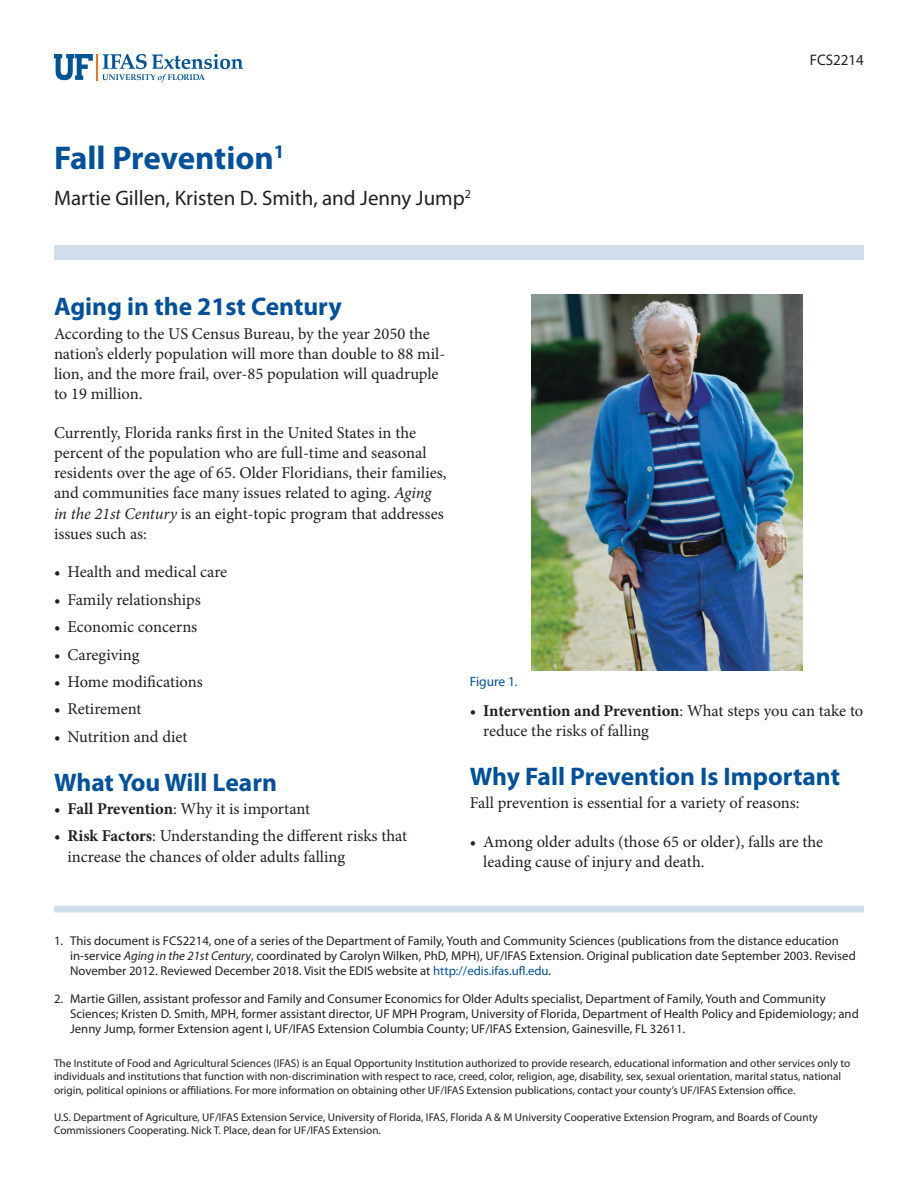
<style>
.page{position:relative;width:918px;height:1188px;background:#fff}
.page>*{position:absolute;margin:0;border:0;box-sizing:border-box;transform-origin:0 0}
.TitleRegular{font:700 33px "Myriad Pro";letter-spacing:-.005em;color:#01519a}
.SectionHeading0{font:700 25.5px "Myriad Pro";color:#01519a}
.Author{font:21px "Myriad Pro";color:#231f20}
.Paragraph{font:16.5px/20.2px "Minion Pro";color:#231f20}
.PubNumber{font:15.3px "Myriad Pro";color:#231f20}
.FigureCaption{font:13.5px "Myriad Pro";color:#01519a}
.t1{font:12.75px/15.3px "Myriad Pro";color:#231f20}
.Disclaimer{font:11.25px/13.5px "Myriad Pro";color:#231f20}
.s1{font-style:italic}
.s2{font-weight:700}
.s3{color:#01519a}
</style>
<div class="page">
<svg style="left:54px;top:54px;width:189px;height:28px"></svg>
<div style="left:54px;top:245px;width:810px;height:15px;background:#d0deeb"></div>
<div style="left:54px;top:906px;width:810px;height:6px;background:#d0deeb"></div>
<img style="left:531px;top:295px;width:272px;height:376px">
<p class="TitleRegular" style="left:54px;top:136px;width:232px">Fall Prevention<sup>1</sup></p>
<p class="Author" style="left:54px;top:185px;width:419px">Martie Gillen, Kristen D. Smith, and Jenny Jump<sup>2</sup></p>
<p class="PubNumber" style="left:810px;top:51px;width:56px">FCS2214</p>
<p class="SectionHeading0" style="left:54px;top:290px;width:289px">Aging in the 21st Century</p>
<p class="Paragraph" style="left:54px;top:323px;width:393px">According to the US Census Bureau, by the year 2050 the nation’s elderly population will more than double to 88 mil&shy;lion, and the more frail, over-85 population will quadruple to 19 million.</p>
<p class="Paragraph" style="left:54px;top:422px;width:394px">Currently, Florida ranks first in the United States in the percent of the population who are full-time and seasonal residents over the age of 65. Older Floridians, their families, and communities face many issues related to aging. <span class="s1">Aging in the 21st Century</span> is an eight-topic program that addresses issues such as:</p>
<p class="Paragraph" style="left:54px;top:562px;width:175px">• Health and medical care</p>
<p class="Paragraph" style="left:54px;top:589px;width:148px">• Family relationships</p>
<p class="Paragraph" style="left:54px;top:617px;width:145px">• Economic concerns</p>
<p class="Paragraph" style="left:54px;top:644px;width:87px">• Caregiving</p>
<p class="Paragraph" style="left:54px;top:672px;width:150px">• Home modifications</p>
<p class="Paragraph" style="left:54px;top:699px;width:89px">• Retirement</p>
<p class="Paragraph" style="left:54px;top:727px;width:135px">• Nutrition and diet</p>
<p class="SectionHeading0" style="left:54px;top:765px;width:224px">What You Will Learn</p>
<p class="Paragraph" style="left:54px;top:799px;width:258px">• <span class="s2">Fall Prevention</span>: Why it is important</p>
<p class="Paragraph" style="left:68px;top:826px;width:341px;text-indent:-14px">• <span class="s2">Risk Factors</span>: Understanding the different risks that increase the chances of older adults falling</p>
<p class="FigureCaption" style="left:470px;top:674px;width:49px">Figure 1.</p>
<p class="Paragraph" style="left:483px;top:701px;width:382px;text-indent:-14px">• <span class="s2">Intervention and Prevention</span>: What steps you can take to reduce the risks of falling</p>
<p class="SectionHeading0" style="left:470px;top:760px;width:372px">Why Fall Prevention Is Important</p>
<p class="Paragraph" style="left:470px;top:793px;width:331px">Fall prevention is essential for a variety of reasons:</p>
<p class="Paragraph" style="left:483px;top:831px;width:342px;text-indent:-14px">• Among older adults (those 65 or older), falls are the leading cause of injury and death.</p>
<p class="t1" style="left:70px;top:933px;width:787px;text-indent:-16px">1. This document is FCS2214, one of a series of the Department of Family, Youth and Community Sciences (publications from the distance education in-service <span class="s1">Aging in the 21st Century</span>, coordinated by Carolyn Wilken, PhD, MPH), UF/IFAS Extension. Original publication date September 2003. Revised<br>November 2012. Reviewed December 2018. Visit the EDIS website at <span class="s3">http://edis.ifas.ufl.edu</span>.</p>
<p class="t1" style="left:70px;top:990px;width:790px;text-indent:-16px">2. Martie Gillen, assistant professor and Family and Consumer Economics for Older Adults specialist, Department of Family, Youth and Community<br>Sciences; Kristen D. Smith, MPH, former assistant director, UF MPH Program, University of Florida, Department of Health Policy and Epidemiology; and<br>Jenny Jump, former Extension agent I, UF/IFAS Extension Columbia County; UF/IFAS Extension, Gainesville, FL 32611.</p>
<p class="Disclaimer" style="left:54px;top:1056px;width:798px">The Institute of Food and Agricultural Sciences (IFAS) is an Equal Opportunity Institution authorized to provide research, educational information and other services only to individuals and institutions that function with non-discrimination with respect to race, creed, color, religion, age, disability, sex, sexual orientation, marital status, national origin, political opinions or affiliations. For more information on obtaining other UF/IFAS Extension publications, contact your county’s UF/IFAS Extension office.</p>
<p class="Disclaimer" style="left:54px;top:1110px;width:765px">U.S. Department of Agriculture, UF/IFAS Extension Service, University of Florida, IFAS, Florida A &amp; M University Cooperative Extension Program, and Boards of County<br>Commissioners Cooperating. Nick T. Place, dean for UF/IFAS Extension.</p>
</div>
